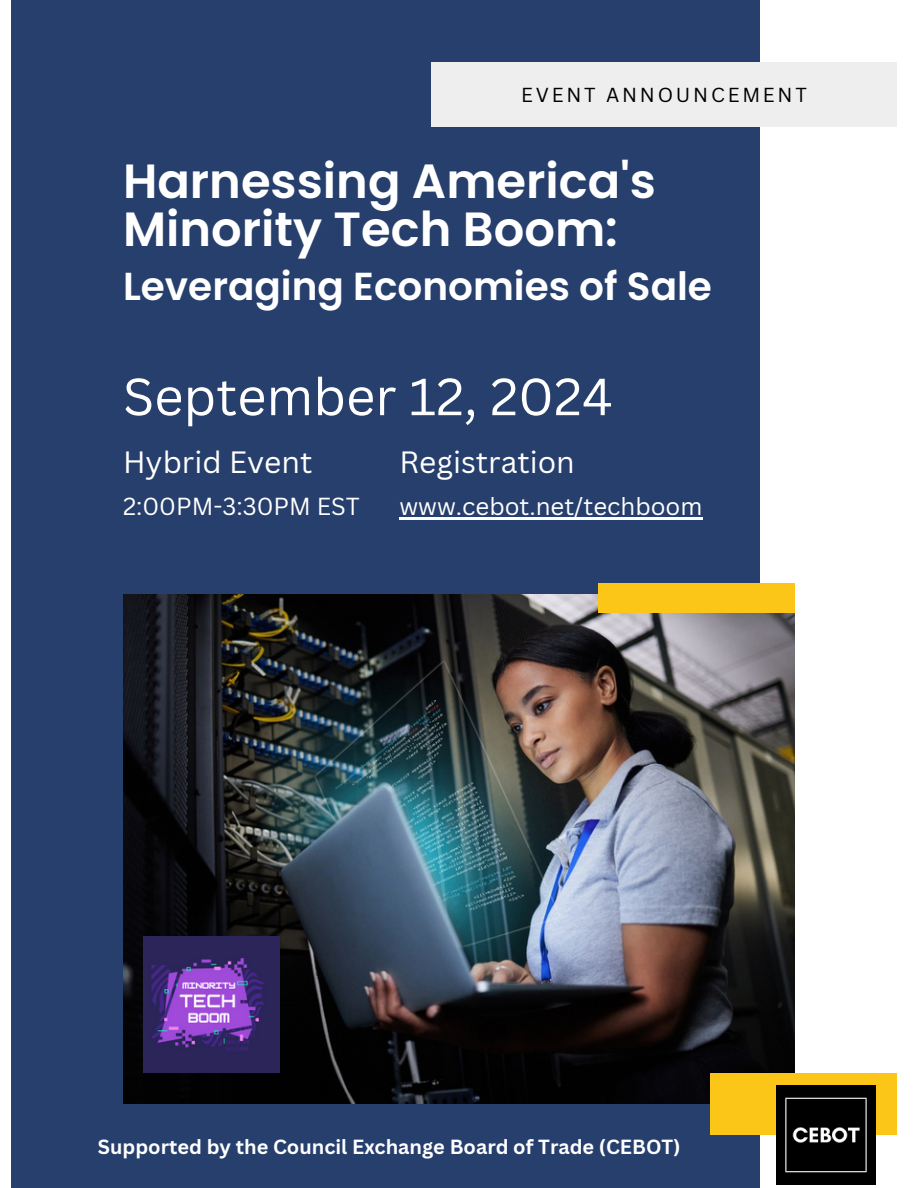
<style>
.page{position:relative;width:918px;height:1188px;background:#fff}
.page>*{position:absolute;margin:0;border:0;box-sizing:border-box;transform-origin:0 0}
.t1{font:51px "Canva Sans";color:#fff}
.t2{font:600 48px/48.3px "Poppins";color:#fff}
.t3{font:600 39px "Poppins";color:#fff}
.t4{font:30px "Canva Sans";color:#fff}
.t5{font:24px "Canva Sans";color:#fff}
.t6{font:700 19.95px "Canva Sans";color:#fff}
.t7{font:19.8px "Canva Sans";letter-spacing:.14em;color:#000}
</style>
<div class="page">
<div style="left:11px;top:0;width:749px;height:1188px;background:#273f6c"></div>
<div style="left:431px;top:63px;width:466px;height:64px;background:#eee"></div>
<img style="left:123px;top:594px;width:672px;height:510px">
<div style="left:710px;top:1073px;width:187px;height:62px;background:#fcc618"></div>
<div style="left:599px;top:584px;width:196px;height:29px;background:#fcc618"></div>
<img style="left:777px;top:1085px;width:99px;height:99px">
<img style="left:143px;top:937px;width:136px;height:136px">
<hr style="left:399px;top:517px;width:303px;height:3px;background:#fff">
<h2 class="t7" style="left:521px;top:81px;width:287px">EVENT ANNOUNCEMENT</h2>
<h4 class="t2" style="left:123px;top:157px;width:534px">Harnessing America's<br>Minority Tech Boom:</h4>
<h4 class="t3" style="left:123px;top:259px;width:590px">Leveraging Economies of Sale</h4>
<p class="t1" style="left:123px;top:361px;width:491px">September 12, 2024</p>
<h5 class="t4" style="left:123px;top:441px;width:191px">Hybrid Event</h5>
<p class="t5" style="left:123px;top:489px;width:238px">2:00PM-3:30PM EST</p>
<p class="t4" style="left:399px;top:441px;width:177px">Registration</p>
<p class="t5" style="left:399px;top:489px;width:305px">www.cebot.net/techboom</p>
<h6 class="t6" style="left:98px;top:1132px;width:584px">Supported by the Council Exchange Board of Trade (CEBOT)</h6>
</div>
